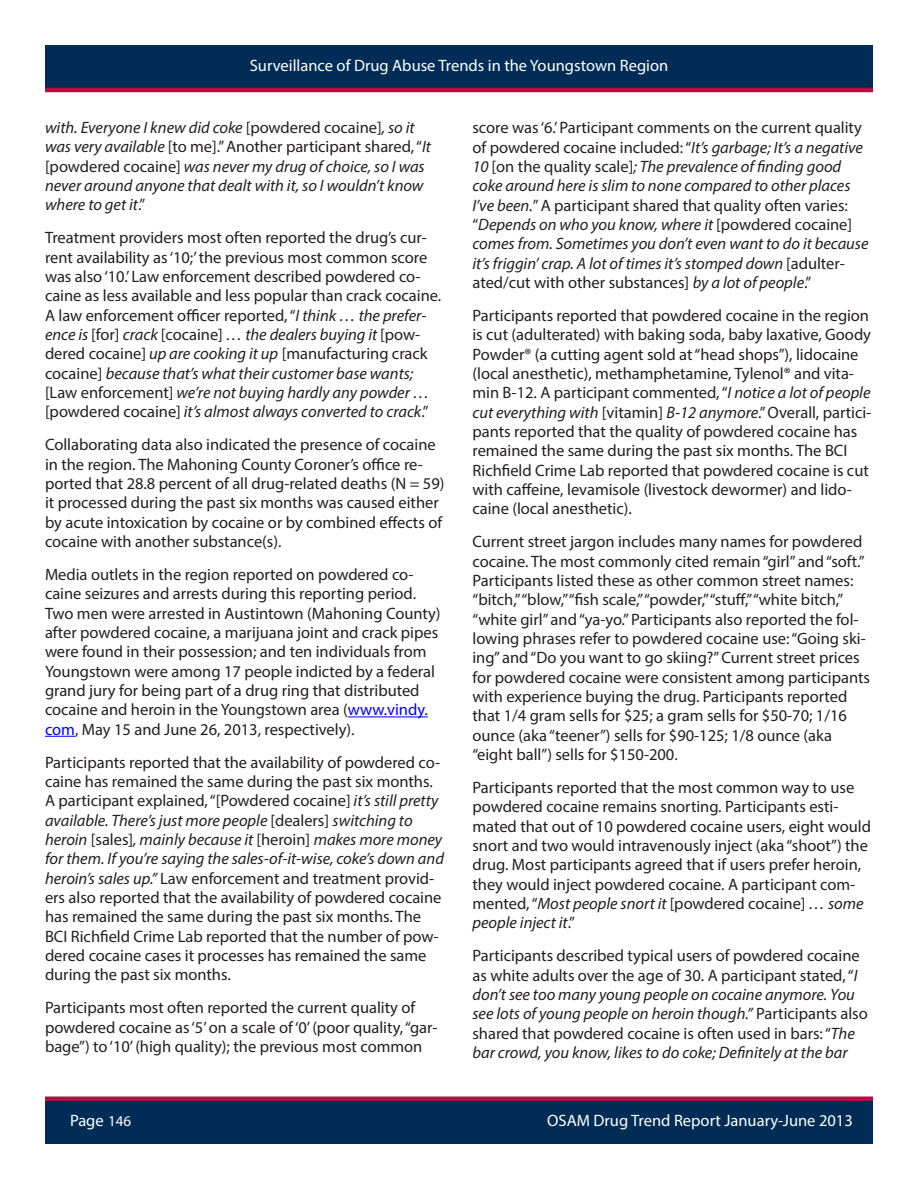
<style>
.page{position:relative;width:918px;height:1188px;background:#fff}
.page>*{position:absolute;margin:0;border:0;box-sizing:border-box;transform-origin:0 0}
.t1{font:16.5px/19.4px "Myriad Pro";color:#231f20}
.t2{font:italic 16.5px/19.4px "Myriad Pro";color:#231f20}
.t3{font:16.5px "Myriad Pro";color:#fff}
.s1{font-style:normal}
.s2{font-style:italic}
.s3{color:#00f}
.s4{font-size:15px}
</style>
<div class="page">
<div style="left:45px;top:1099px;width:828px;height:45px;background:#002c55"></div>
<div style="left:45px;top:45px;width:828px;height:45px;background:#002c55"></div>
<hr style="left:45px;top:88px;width:828px;height:4px;background:#b50d3e">
<div style="left:45px;top:1096px;width:828px;height:5px;background:#b50d3e"></div>
<hr style="left:348px;top:717px;width:80px;height:1px;background:#00f">
<hr style="left:45px;top:736px;width:30px;height:1px;background:#00f">
<p class="t3" style="left:250px;top:55px;width:420px">Surveillance of Drug Abuse Trends in the Youngstown Region</p>
<p class="t2" style="left:45px;top:118px;width:388px">with. Everyone I knew did coke <span class="s1">[powdered cocaine]</span>, so it was very available <span class="s1">[to me].” Another participant shared, “</span>It <span class="s1">[powdered cocaine]</span> was never my drug of choice, so I was never around anyone that dealt with it, so I wouldn’t know where to get it<span class="s1">.”</span></p>
<p class="t1" style="left:45px;top:228px;width:398px">Treatment providers most often reported the drug’s cur&shy;rent availability as ‘10;’ the previous most common score was also ‘10.’ Law enforcement described powdered co&shy;caine as less available and less popular than crack cocaine.<br>A law enforcement officer reported, “<span class="s2">I think … the prefer&shy;ence is</span> [for] <span class="s2">crack</span> [cocaine] <span class="s2">… the dealers buying it</span> [pow&shy;dered cocaine] <span class="s2">up are cooking it up</span> [manufacturing crack cocaine] <span class="s2">because that’s what their customer base wants; </span>[Law enforcement] <span class="s2">we’re not buying hardly any powder … </span>[powdered cocaine] <span class="s2">it’s almost always converted to crack</span>.”</p>
<p class="t1" style="left:45px;top:435px;width:401px">Collaborating data also indicated the presence of cocaine in the region. The Mahoning County Coroner’s office re&shy;ported that 28.8 percent of all drug-related deaths (N = 59) it processed during the past six months was caused either by acute intoxication by cocaine or by combined effects of cocaine with another substance(s).</p>
<p class="t1" style="left:45px;top:564px;width:397px">Media outlets in the region reported on powdered co&shy;caine seizures and arrests during this reporting period.<br>Two men were arrested in Austintown (Mahoning County) after powdered cocaine, a marijuana joint and crack pipes were found in their possession; and ten individuals from Youngstown were among 17 people indicted by a federal grand jury for being part of a drug ring that distributed cocaine and heroin in the Youngstown area (<span class="s3">www.vindy. com</span>, May 15 and June 26, 2013, respectively).</p>
<p class="t1" style="left:45px;top:752px;width:401px">Participants reported that the availability of powdered co&shy;caine has remained the same during the past six months.<br>A participant explained, “[Powdered cocaine] <span class="s2">it’s still pretty available. There’s just more people</span> [dealers] <span class="s2">switching to heroin</span> [sales]<span class="s2">, mainly because it</span> [heroin] <span class="s2">makes more money for them. If you’re saying the sales-of-it-wise, coke’s down and heroin’s sales up.”</span> Law enforcement and treatment provid&shy;ers also reported that the availability of powdered cocaine has remained the same during the past six months. The BCI Richfield Crime Lab reported that the number of pow&shy;dered cocaine cases it processes has remained the same during the past six months.</p>
<p class="t1" style="left:45px;top:998px;width:394px">Participants most often reported the current quality of powdered cocaine as ‘5’ on a scale of ‘0’ (poor quality, “gar&shy;bage”) to ‘10’ (high quality); the previous most common</p>
<p class="t2" style="left:472px;top:118px;width:397px"><span class="s1">score was ‘6.’ Participant comments on the current quality of powdered cocaine included: “</span>It’s garbage; It’s a negative 10 <span class="s1">[on the quality scale]</span>; The prevalence of finding good coke around here is slim to none compared to other places I’ve been.<span class="s1">” A participant shared that quality often varies: “</span>Depends on who you know, where it <span class="s1">[powdered cocaine] </span>comes from. Sometimes you don’t even want to do it because it’s friggin’ crap. A lot of times it’s stomped down <span class="s1">[adulter&shy;ated/cut with other substances]</span> by a lot of people<span class="s1">.”</span></p>
<p class="t1" style="left:472px;top:305px;width:400px">Participants reported that powdered cocaine in the region is cut (adulterated) with baking soda, baby laxative, Goody Powder® (a cutting agent sold at “head shops”), lidocaine (local anesthetic), methamphetamine, Tylenol® and vita&shy;min B-12. A participant commented, “<span class="s2">I notice a lot of people cut everything with</span> [vitamin] <span class="s2">B-12 anymore</span>.” Overall, partici&shy;pants reported that the quality of powdered cocaine has remained the same during the past six months. The BCI Richfield Crime Lab reported that powdered cocaine is cut with caffeine, levamisole (livestock dewormer) and lido&shy;caine (local anesthetic).</p>
<p class="t1" style="left:472px;top:532px;width:399px">Current street jargon includes many names for powdered cocaine. The most commonly cited remain “girl” and “soft.” Participants listed these as other common street names: “bitch,” “blow,” “fish scale,” “powder,” “stuff,” “white bitch,” “white girl” and “ya-yo.” Participants also reported the fol&shy;lowing phrases refer to powdered cocaine use: “Going ski&shy;ing” and “Do you want to go skiing?” Current street prices for powdered cocaine were consistent among participants with experience buying the drug. Participants reported that 1/4 gram sells for $25; a gram sells for $50-70; 1/16 ounce (aka “teener”) sells for $90-125; 1/8 ounce (aka “eight ball”) sells for $150-200.</p>
<p class="t1" style="left:472px;top:778px;width:400px">Participants reported that the most common way to use powdered cocaine remains snorting. Participants esti&shy;mated that out of 10 powdered cocaine users, eight would snort and two would intravenously inject (aka “shoot”) the drug. Most participants agreed that if users prefer heroin, they would inject powdered cocaine. A participant com&shy;mented, “<span class="s2">Most people snort it</span> [powdered cocaine] <span class="s2">… some people inject it</span>.”</p>
<p class="t1" style="left:472px;top:946px;width:397px">Participants described typical users of powdered cocaine as white adults over the age of 30. A participant stated, “<span class="s2">I don’t see too many young people on cocaine anymore. You see lots of young people on heroin though.”</span> Participants also shared that powdered cocaine is often used in bars: “<span class="s2">The bar crowd, you know, likes to do coke; Definitely at the bar</span></p>
<p class="t3" style="left:70px;top:1111px;width:63px">Page <span class="s4">146</span></p>
<p class="t3" style="left:547px;top:1111px;width:307px">OSAM Drug Trend Report January-June 2013</p>
</div>
